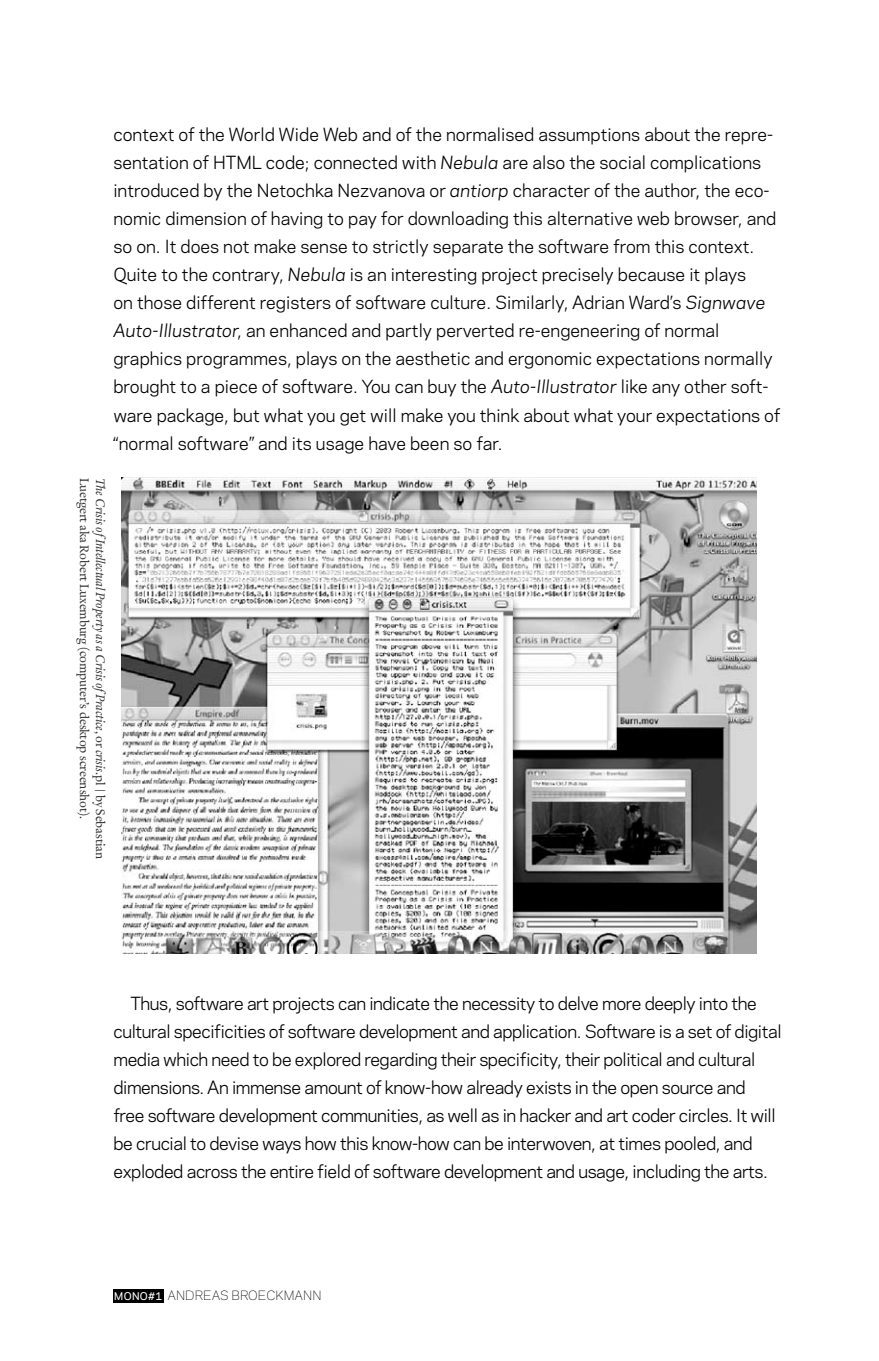
<style>
.page{position:relative;width:879px;height:1361px;background:#fff}
.page>*{position:absolute;margin:0;border:0;box-sizing:border-box;transform-origin:0 0}
.t1{font:17px/28px "Galaxie Polaris";color:#000}
.t2{font:17px/28px "Galaxie Polaris";letter-spacing:-.025em;color:#000}
.t3{font:13px/16px "Rongel Lining";letter-spacing:-.01em;color:#333}
.t4{font:300 12px "Galaxie Polaris";color:#000}
.t5{font:500 10px "Galaxie Polaris";color:#fff}
.s1{font-style:italic}
</style>
<div class="page">
<div style="left:113px;top:1289px;width:50px;height:14px;background:#000"></div>
<img style="left:121px;top:477px;width:635px;height:476px">
<p class="t1" style="left:113px;top:120px;width:668px">context of the World Wide Web and of the normalised assumptions about the repre&shy;sentation of HTML code; connected with <span class="s1">Nebula</span> are also the social complications introduced by the Netochka Nezvanova or <span class="s1">antiorp</span> character of the author, the eco&shy;nomic dimension of having to pay for downloading this alternative web browser, and so on. It does not make sense to strictly separate the software from this context.<br>Quite to the contrary, <span class="s1">Nebula</span> is an interesting project precisely because it plays<br>on those different registers of software culture. Similarly, Adrian Ward’s <span class="s1">Signwave Auto-Illustrator</span>, an enhanced and partly perverted re-engeneering of normal graphics programmes, plays on the aesthetic and ergonomic expectations normally brought to a piece of software. You can buy the <span class="s1">Auto-Illustrator</span> like any other soft&shy;ware package, but what you get will make you think about what your expectations of “normal software” and its usage have been so far.</p>
<p class="t3" style="left:108px;top:477px;width:383px;rotate:90deg"><span class="s1">The Crisis of Intellectual Property as a Crisis of Practice</span>, or <span class="s1">crisis</span>.pl | by Sebastian<br>Luetgert aka Robert Luxemburg (computer’s desktop screenshot).</p>
<p class="t2" style="left:113px;top:988px;width:669px;text-indent:17px">Thus, software art projects can indicate the necessity to delve more deeply into the cultural specificities of software development and application. Software is a set of digital media which need to be explored regarding their specificity, their political and cultural dimensions. An immense amount of know-how already exists in the open source and<br>free software development communities, as well as in hacker and art coder circles. It will be crucial to devise ways how this know-how can be interwoven, at times pooled, and exploded across the entire field of software development and usage, including the arts.</p>
<p class="t4" style="left:168px;top:1286px;width:155px">ANDREAS BROECKMANN</p>
<p class="t5" style="left:114px;top:1289px;width:50px">MONO#1</p>
</div>
